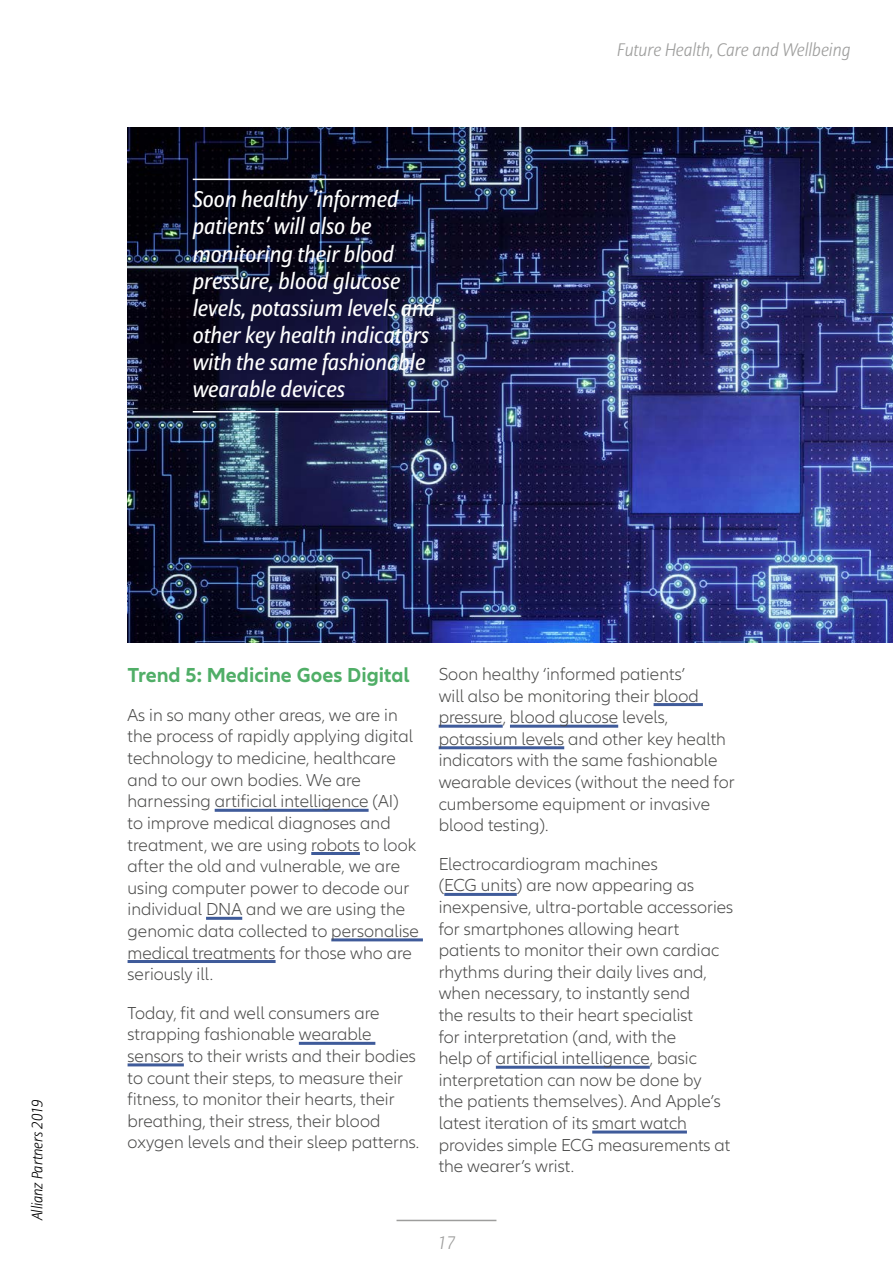
<style>
.page{position:relative;width:893px;height:1263px;background:#fff}
.page>*{position:absolute;margin:0;border:0;box-sizing:border-box;transform-origin:0 0}
.t1{font:italic 22.5px/27px "Allianz Sans";color:#fff}
.t2{font:700 21px "Allianz Neo";color:#50ae67}
.t3{font:300 18px/21.6px "Allianz Neo";color:#4a4a49}
.t4{font:italic 300 18px "Allianz Sans";color:#9d9d9c}
.t5{font:italic 300 15px "Allianz Sans";color:#000}
</style>
<div class="page">
<hr style="left:396px;top:1220px;width:100px;height:1px;background:#9d9d9c">
<img style="left:128px;top:128px;width:765px;height:514px">
<hr style="left:215px;top:809px;width:154px;height:3px;background:#3f5b9a">
<hr style="left:311px;top:852px;width:49px;height:3px;background:#3f5b9a">
<hr style="left:206px;top:917px;width:36px;height:3px;background:#3f5b9a">
<hr style="left:331px;top:938px;width:92px;height:3px;background:#3f5b9a">
<hr style="left:128px;top:960px;width:148px;height:3px;background:#3f5b9a">
<hr style="left:299px;top:1042px;width:76px;height:3px;background:#3f5b9a">
<hr style="left:128px;top:1063px;width:56px;height:3px;background:#3f5b9a">
<hr style="left:654px;top:703px;width:49px;height:3px;background:#3f5b9a">
<hr style="left:439px;top:725px;width:64px;height:3px;background:#3f5b9a">
<hr style="left:510px;top:725px;width:108px;height:3px;background:#3f5b9a">
<hr style="left:439px;top:746px;width:125px;height:3px;background:#3f5b9a">
<hr style="left:444px;top:893px;width:73px;height:3px;background:#3f5b9a">
<hr style="left:496px;top:1066px;width:154px;height:3px;background:#3f5b9a">
<hr style="left:592px;top:1130px;width:95px;height:3px;background:#3f5b9a">
<hr style="left:193px;top:179px;width:247px;height:1px;background:#fff">
<hr style="left:193px;top:411px;width:247px;height:1px;background:#fff">
<p class="t1" style="left:193px;top:186px;width:244px">Soon healthy ‘informed patients’ will also be monitoring their blood pressure, blood glucose levels, potassium levels and other key health indicators with the same fashionable wearable devices</p>
<p class="t4" style="left:617px;top:39px;width:235px">Future Health, Care and Wellbeing</p>
<p class="t5" style="left:28px;top:1220px;width:122px;rotate:-90deg">Allianz Partners 2019</p>
<p class="t2" style="left:128px;top:663px;width:284px">Trend 5: Medicine Goes Digital</p>
<p class="t3" style="left:128px;top:705px;width:293px">As in so many other areas, we are in the process of rapidly applying digital technology to medicine, healthcare and to our own bodies. We are harnessing artificial intelligence (AI)<br>to improve medical diagnoses and treatment, we are using robots to look after the old and vulnerable, we are using computer power to decode our individual DNA and we are using the genomic data collected to personalise medical treatments for those who are seriously ill.</p>
<p class="t3" style="left:128px;top:1002px;width:293px">Today, fit and well consumers are strapping fashionable wearable sensors to their wrists and their bodies to count their steps, to measure their fitness, to monitor their hearts, their breathing, their stress, their blood oxygen levels and their sleep patterns.</p>
<p class="t3" style="left:439px;top:664px;width:298px">Soon healthy ‘informed patients’<br>will also be monitoring their blood pressure, blood glucose levels, potassium levels and other key health indicators with the same fashionable wearable devices (without the need for cumbersome equipment or invasive blood testing).</p>
<p class="t3" style="left:439px;top:853px;width:296px">Electrocardiogram machines<br>(ECG units) are now appearing as inexpensive, ultra-portable accessories for smartphones allowing heart patients to monitor their own cardiac rhythms during their daily lives and, when necessary, to instantly send<br>the results to their heart specialist<br>for interpretation (and, with the<br>help of artificial intelligence, basic interpretation can now be done by<br>the patients themselves). And Apple’s latest iteration of its smart watch provides simple ECG measurements at the wearer’s wrist.</p>
<p class="t4" style="left:438px;top:1231px;width:19px">17</p>
</div>
